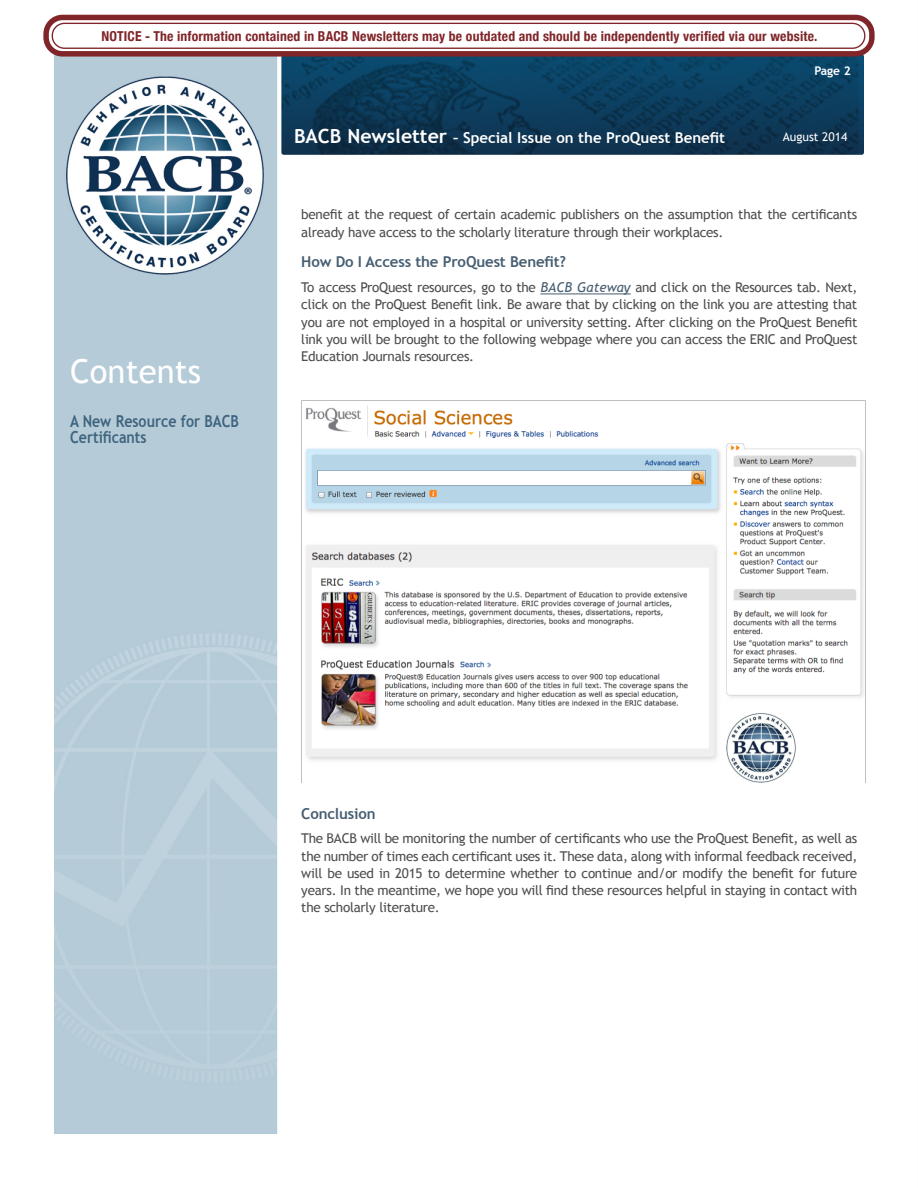
<style>
.page{position:relative;width:918px;height:1188px;background:#fff}
.page>*{position:absolute;margin:0;border:0;box-sizing:border-box;transform-origin:0 0}
.t1{font:33px "Trebuchet MS";color:#fff}
.t2{font:700 16.5px/16.5px "Trebuchet MS";color:#3f647e;scale:.86 1}
.t3{font:700 15px "Trebuchet MS";color:#fff}
.t4{font:700 15px "Trebuchet MS";letter-spacing:-.01em;color:#475e72}
.t5{font:700 condensed 13.65px "Helvetica Neue";letter-spacing:.015em;color:#802529}
.t6{font:13.5px/17.2px "Trebuchet MS";letter-spacing:-.02em;color:#4d4d4f;text-align:justify}
.t7{font:12px "Trebuchet MS";color:#fff}
.t8{font:700 12px "Trebuchet MS";color:#fff}
.s1{font-size:19.5px}
.s2{font-style:italic;color:#475e72}
</style>
<div class="page">
<img style="left:49px;top:14px;width:820px;height:1120px">
<hr style="left:540px;top:294px;width:91px;height:1px;background:#475e72">
<div style="left:46px;top:17px;width:826px;height:37px;background:#fff;border-radius:16px"></div>
<div style="left:43px;top:15px;width:832px;height:42px;border:5px solid #802529;border-radius:16px"></div>
<div style="left:52px;top:23px;width:813px;height:26px;border:1px solid #802529;border-radius:12px"></div>
<img style="left:301px;top:400px;width:564px;height:383px">
<p class="t5" style="left:101px;top:25px;width:718px">NOTICE - The information contained in BACB Newsletters may be outdated and should be independently verified via our website.</p>
<p class="t8" style="left:814px;top:63px;width:38px">Page 2</p>
<h1 class="t1" style="left:70px;top:352px;width:132px">Contents</h1>
<p class="t2" style="left:70px;top:413px;width:198px">A New Resource for BACB<br>Certificants</p>
<p class="t3" style="left:294px;top:129px;width:433px"><span class="s1">BACB Newsletter</span> – Special Issue on the ProQuest Benefit</p>
<p class="t7" style="left:783px;top:130px;width:66px">August 2014</p>
<p class="t6" style="left:301px;top:206px;width:557px">benefit at the request of certain academic publishers on the assumption that the certificants already have access to the scholarly literature through their workplaces.</p>
<h2 class="t4" style="left:301px;top:252px;width:266px">How Do I Access the ProQuest Benefit?</h2>
<p class="t6" style="left:301px;top:279px;width:558px">To access ProQuest resources, go to the <span class="s2">BACB Gateway</span> and click on the Resources tab. Next, click on the ProQuest Benefit link. Be aware that by clicking on the link you are attesting that you are not employed in a hospital or university setting. After clicking on the ProQuest Benefit link you will be brought to the following webpage where you can access the ERIC and ProQuest Education Journals resources.</p>
<h2 class="t4" style="left:301px;top:804px;width:76px">Conclusion</h2>
<p class="t6" style="left:301px;top:830px;width:558px">The BACB will be monitoring the number of certificants who use the ProQuest Benefit, as well as the number of times each certificant uses it. These data, along with informal feedback received, will be used in 2015 to determine whether to continue and/or modify the benefit for future years. In the meantime, we hope you will find these resources helpful in staying in contact with the scholarly literature.</p>
</div>
